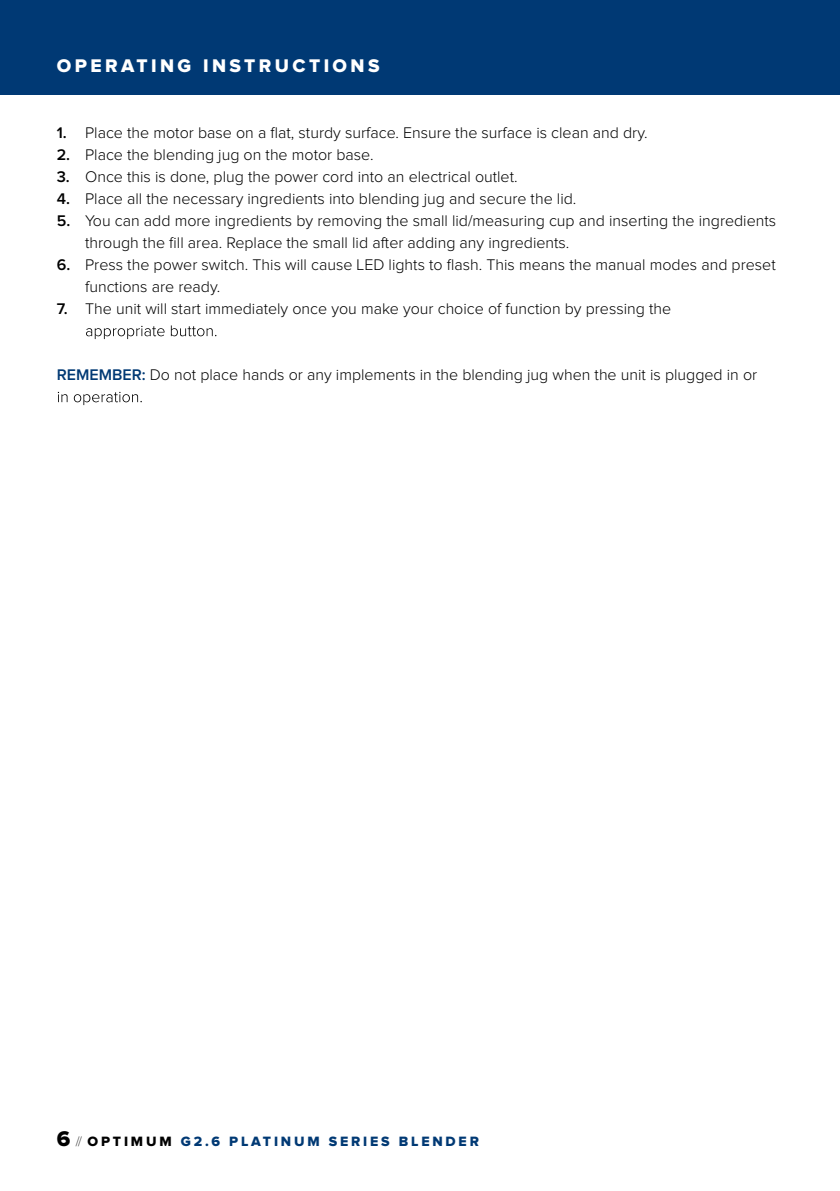
<style>
.page{position:relative;width:840px;height:1191px;background:#fff}
.page>*{position:absolute;margin:0;border:0;box-sizing:border-box;transform-origin:0 0}
.t1{font:19px "Proxima Nova Extrabld";letter-spacing:.18em;color:#fff}
.t2{font:300 16px/22px "Proxima Nova";color:#000}
.t3{font:14px "Proxima Nova Extrabld";letter-spacing:.2em;color:#003974}
.s1{font-weight:600}
.s2{font-weight:600;color:#003974}
.s3{font-size:22px;color:#000}
.s4{font-family:"Proxima Nova";font-weight:100;color:#000}
.s5{color:#000}
</style>
<div class="page">
<div style="left:0;top:0;width:839px;height:94px;background:#003974"></div>
<svg style="left:86px;top:325px;width:130px;height:14px"></svg>
<svg style="left:58px;top:392px;width:84px;height:13px"></svg>
<p class="t1" style="left:57px;top:57px;width:324px">OPERATING INSTRUCTIONS</p>
<p class="t2" style="left:57px;top:122px;width:592px"><span class="s1">1.</span> Place the motor base on a flat, sturdy surface. Ensure the surface is clean and dry.</p>
<p class="t2" style="left:57px;top:144px;width:318px"><span class="s1">2.</span> Place the blending jug on the motor base.</p>
<p class="t2" style="left:57px;top:166px;width:462px"><span class="s1">3.</span> Once this is done, plug the power cord into an electrical outlet.</p>
<p class="t2" style="left:57px;top:188px;width:521px"><span class="s1">4.</span> Place all the necessary ingredients into blending jug and secure the lid.</p>
<p class="t2" style="left:85px;top:210px;width:692px;text-indent:-28px"><span class="s1">5.</span> You can add more ingredients by removing the small lid/measuring cup and inserting the ingredients through the fill area. Replace the small lid after adding any ingredients.</p>
<p class="t2" style="left:85px;top:254px;width:691px;text-indent:-28px"><span class="s1">6.</span> Press the power switch. This will cause LED lights to flash. This means the manual modes and preset functions are ready.</p>
<p class="t2" style="left:57px;top:298px;width:615px"><span class="s1">7.</span> The unit will start immediately once you make your choice of function by pressing the</p>
<p class="t2" style="left:57px;top:364px;width:701px"><span class="s2">REMEMBER:</span> Do not place hands or any implements in the blending jug when the unit is plugged in or</p>
<p class="t3" style="left:57px;top:1135px;width:423px"><span class="s3">6</span> <span class="s4">//</span> <span class="s5">OPTIMUM</span> G2.6 PLATINUM SERIES BLENDER</p>
</div>
